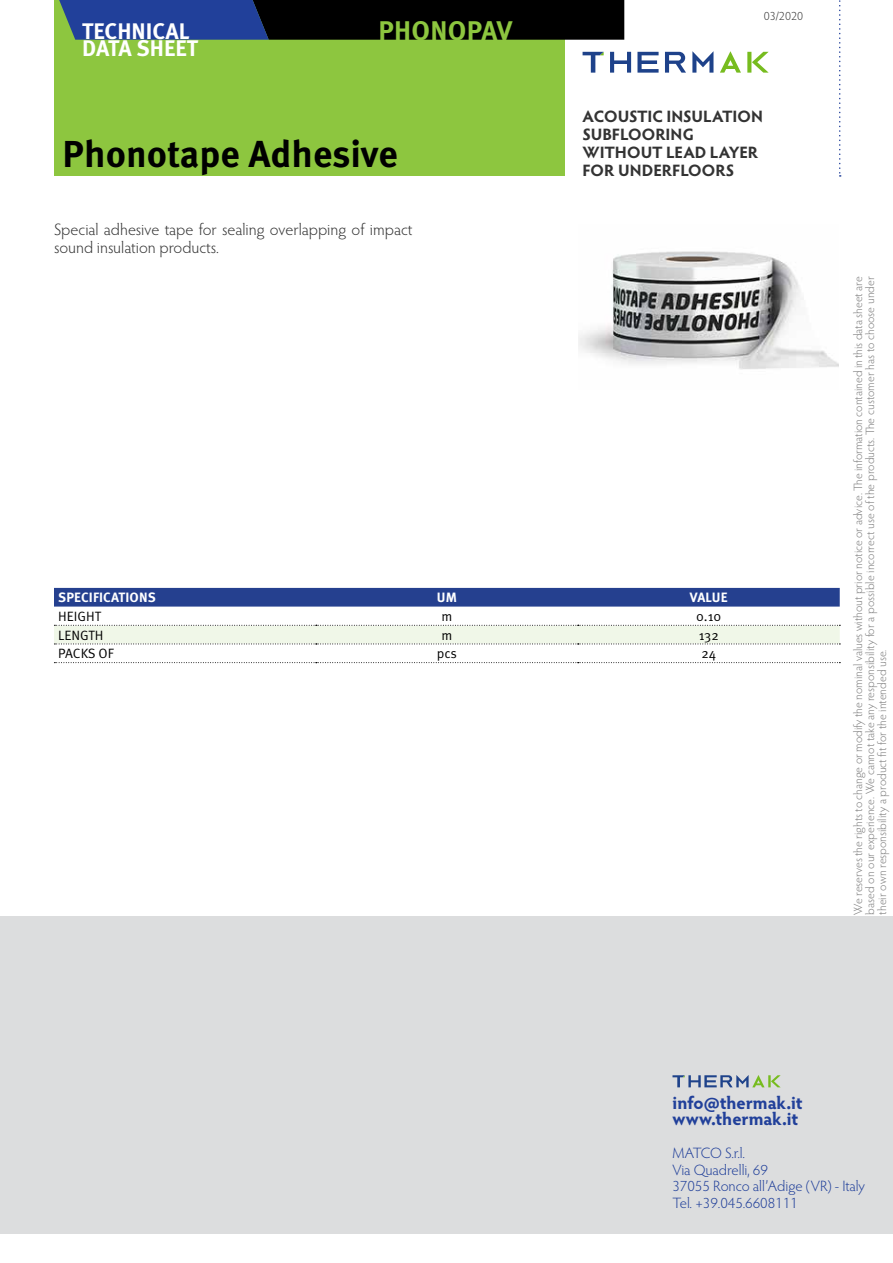
<style>
.page{position:relative;width:893px;height:1263px;background:#fff}
.page>*{position:absolute;margin:0;border:0;box-sizing:border-box;transform-origin:0 0}
.t1{font:700 37.5px "Meta Pro";color:#000}
.t2{font:700 27px "Meta Pro";letter-spacing:.01em;color:#8dc63f}
.t3{font:700 22.5px "Meta Pro";color:#fff}
.t4{font:700 18px/16.5px "Hypatia Sans Pro";letter-spacing:-.005em;color:#21409a}
.t5{font:300 16.5px/18px "Hypatia Sans Pro";color:#333}
.t6{font:700 16.5px/18px "Hypatia Sans Pro";color:#333}
.t7{font:300 15px/16.5px "Hypatia Sans Pro";letter-spacing:-.005em;color:#21409a}
.t8{font:13.5px "Meta Pro";color:#000}
.t9{font:700 13.5px "Meta Pro";letter-spacing:.01em;color:#fff}
.t10{font:300 12px/12px "Hypatia Sans Pro";color:#808080;text-align:justify}
.t11{font:300 12px "Hypatia Sans Pro";color:#333}
</style>
<div class="page">
<div style="left:0;top:916px;width:893px;height:318px;background:#dcddde"></div>
<div style="left:54px;top:0;width:510px;height:176px;background:#8dc63f"></div>
<svg style="left:839px;top:0;width:2px;height:177px"></svg>
<svg style="left:59px;top:0;width:565px;height:40px;background:#0e1a36"></svg>
<svg style="left:583px;top:51px;width:186px;height:22px"></svg>
<svg style="left:672px;top:1075px;width:109px;height:12px"></svg>
<div style="left:54px;top:588px;width:786px;height:19px;background:#25408f"></div>
<svg style="left:54px;top:662px;width:786px;height:1px"></svg>
<svg style="left:54px;top:625px;width:786px;height:20px;background:#eaf0e3"></svg>
<img style="left:578px;top:251px;width:261px;height:119px">
<h3 class="t3" style="left:82px;top:17px;width:109px">TECHNICAL</h3>
<h2 class="t2" style="left:378px;top:13px;width:135px">PHONOPAV</h2>
<h3 class="t3" style="left:82px;top:34px;width:117px">DATA SHEET</h3>
<h1 class="t1" style="left:63px;top:131px;width:337px">Phonotape Adhesive</h1>
<h3 class="t5" style="left:54px;top:220px;width:360px">Special adhesive tape for sealing overlapping of impact sound insulation products.</h3>
<p class="t11" style="left:764px;top:8px;width:41px">03/2020</p>
<h3 class="t6" style="left:583px;top:106px;width:182px">ACOUSTIC INSULATION<br>SUBFLOORING<br>WITHOUT LEAD LAYER<br>FOR UNDERFLOORS</h3>
<p class="t9" style="left:58px;top:589px;width:99px">SPECIFICATIONS</p>
<p class="t9" style="left:437px;top:589px;width:22px">UM</p>
<p class="t9" style="left:690px;top:589px;width:39px">VALUE</p>
<p class="t8" style="left:58px;top:608px;width:44px">HEIGHT</p>
<p class="t8" style="left:441px;top:608px;width:12px">m</p>
<p class="t8" style="left:696px;top:608px;width:27px">0.10</p>
<p class="t8" style="left:58px;top:626px;width:47px">LENGTH</p>
<p class="t8" style="left:441px;top:626px;width:12px">m</p>
<p class="t8" style="left:699px;top:626px;width:22px">132</p>
<p class="t8" style="left:58px;top:645px;width:57px">PACKS OF</p>
<p class="t8" style="left:437px;top:645px;width:22px">pcs</p>
<p class="t8" style="left:701px;top:645px;width:16px">24</p>
<p class="t10" style="left:852px;top:914px;width:640px;rotate:-90deg">We reserves the rights to change or modify the nominal values without prior notice or advice. The information contained in this data sheet are based on our experience. We cannot take any responsibility for a possible incorrect use of the products. The customer has to choose under their own responsibility a product fit for the intended use.</p>
<h3 class="t4" style="left:672px;top:1093px;width:132px">info@thermak.it www.thermak.it</h3>
<p class="t7" style="left:672px;top:1145px;width:194px">MATCO S.r.l.<br>Via Quadrelli, 69<br>37055 Ronco all’Adige (VR) - Italy<br>Tel. +39.045.6608111</p>
</div>
